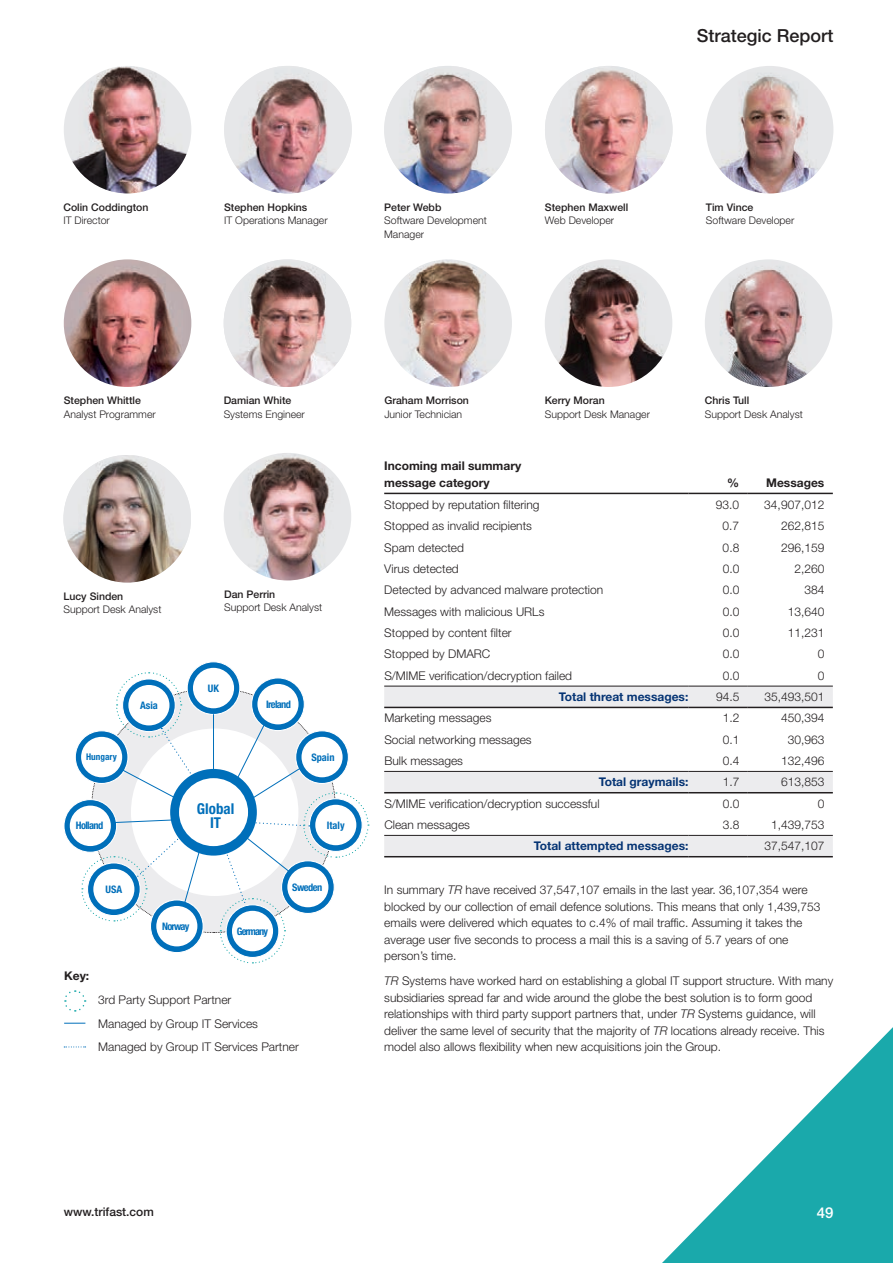
<style>
.page{position:relative;width:893px;height:1263px;background:#fff}
.page>*{position:absolute;margin:0;border:0;box-sizing:border-box;transform-origin:0 0}
.t1{font:500 18px "Helvetica Neue LT Std";color:#231f20}
.t2{font:700 condensed 15px/13.8px "Helvetica Neue LT Std";color:#006fba;text-align:center}
.t3{font:500 15px "Helvetica Neue LT Std";color:#fff}
.t4{font:300 12px/16.5px "Helvetica Neue LT Std";color:#231f20}
.t5{font:700 12px "Helvetica Neue LT Std";color:#053474}
.t6{font:700 12px/17.1px "Helvetica Neue LT Std";color:#231f20}
.t7{font:500 12px "Helvetica Neue LT Std";color:#231f20}
.t8{font:300 10.5px/13.5px "Helvetica Neue LT Std";color:#231f20}
.t9{font:500 10.5px "Helvetica Neue LT Std";color:#231f20}
.t10{font:700 condensed 10.35px "Helvetica Neue LT Std";letter-spacing:-.06em;color:#006fba}
.t11{font:700 condensed 10.35px "Helvetica Neue LT Std";letter-spacing:-.09em;color:#006fba}
.t12{font:700 condensed 9.15px "Helvetica Neue LT Std";color:#006fba}
.s1{font-style:italic}
</style>
<div class="page">
<svg style="left:662px;top:1027px;width:231px;height:236px"></svg>
<svg style="left:64px;top:661px;width:305px;height:303px"></svg>
<svg style="left:64px;top:1023px;width:21px;height:1px"></svg>
<svg style="left:64px;top:1046px;width:22px;height:1px"></svg>
<svg style="left:64px;top:990px;width:22px;height:22px"></svg>
<img style="left:545px;top:259px;width:127px;height:128px;border-radius:64px">
<img style="left:64px;top:259px;width:127px;height:128px;border-radius:64px">
<img style="left:384px;top:259px;width:128px;height:128px;border-radius:64px">
<img style="left:706px;top:66px;width:127px;height:127px;border-radius:64px">
<img style="left:705px;top:259px;width:127px;height:128px;border-radius:64px">
<img style="left:384px;top:66px;width:128px;height:127px;border-radius:64px">
<img style="left:224px;top:66px;width:128px;height:127px;border-radius:64px">
<img style="left:545px;top:66px;width:127px;height:127px;border-radius:64px">
<img style="left:63px;top:455px;width:128px;height:128px;border-radius:64px">
<img style="left:64px;top:66px;width:127px;height:127px;border-radius:64px">
<img style="left:224px;top:259px;width:127px;height:128px;border-radius:64px">
<img style="left:224px;top:453px;width:127px;height:127px;border-radius:64px">
<svg style="left:384px;top:687px;width:449px;height:169px"></svg>
<hr style="left:384px;top:856px;width:304px;height:1px;background:#231f20">
<hr style="left:688px;top:856px;width:60px;height:1px;background:#231f20">
<hr style="left:748px;top:856px;width:85px;height:1px;background:#231f20">
<hr style="left:384px;top:835px;width:304px;height:1px;background:#231f20">
<hr style="left:688px;top:835px;width:60px;height:1px;background:#231f20">
<hr style="left:748px;top:835px;width:85px;height:1px;background:#231f20">
<hr style="left:384px;top:792px;width:304px;height:1px;background:#231f20">
<hr style="left:688px;top:792px;width:60px;height:1px;background:#231f20">
<hr style="left:748px;top:792px;width:85px;height:1px;background:#231f20">
<hr style="left:384px;top:771px;width:304px;height:1px;background:#231f20">
<hr style="left:688px;top:771px;width:60px;height:1px;background:#231f20">
<hr style="left:748px;top:771px;width:85px;height:1px;background:#231f20">
<hr style="left:384px;top:707px;width:304px;height:1px;background:#231f20">
<hr style="left:688px;top:707px;width:60px;height:1px;background:#231f20">
<hr style="left:748px;top:707px;width:85px;height:1px;background:#231f20">
<hr style="left:384px;top:686px;width:304px;height:1px;background:#231f20">
<hr style="left:688px;top:686px;width:60px;height:1px;background:#231f20">
<hr style="left:748px;top:686px;width:85px;height:1px;background:#231f20">
<hr style="left:384px;top:493px;width:304px;height:1px;background:#231f20">
<hr style="left:688px;top:493px;width:60px;height:1px;background:#231f20">
<hr style="left:748px;top:493px;width:85px;height:1px;background:#231f20">
<h1 class="t1" style="left:697px;top:24px;width:138px">Strategic Report</h1>
<p class="t9" style="left:63px;top:201px;width:86px">Colin Coddington</p>
<p class="t8" style="left:63px;top:213px;width:48px">IT Director</p>
<p class="t9" style="left:224px;top:201px;width:85px">Stephen Hopkins</p>
<p class="t8" style="left:224px;top:213px;width:105px">IT Operations Manager</p>
<p class="t9" style="left:384px;top:201px;width:59px">Peter Webb</p>
<p class="t8" style="left:384px;top:213px;width:104px">Software Development<br>Manager</p>
<p class="t9" style="left:545px;top:201px;width:85px">Stephen Maxwell</p>
<p class="t8" style="left:545px;top:213px;width:71px">Web Developer</p>
<p class="t9" style="left:706px;top:201px;width:49px">Tim Vince</p>
<p class="t8" style="left:706px;top:213px;width:90px">Software Developer</p>
<p class="t9" style="left:64px;top:394px;width:79px">Stephen Whittle</p>
<p class="t8" style="left:64px;top:407px;width:93px">Analyst Programmer</p>
<p class="t9" style="left:224px;top:394px;width:69px">Damian White</p>
<p class="t8" style="left:224px;top:407px;width:83px">Systems Engineer</p>
<p class="t9" style="left:63px;top:590px;width:61px">Lucy Sinden</p>
<p class="t8" style="left:63px;top:602px;width:100px">Support Desk Analyst</p>
<p class="t9" style="left:224px;top:588px;width:53px">Dan Perrin</p>
<p class="t8" style="left:224px;top:600px;width:100px">Support Desk Analyst</p>
<p class="t10" style="left:208px;top:682px;width:13px">UK</p>
<p class="t10" style="left:140px;top:699px;width:19px">Asia</p>
<p class="t10" style="left:266px;top:698px;width:27px">Ireland</p>
<p class="t12" style="left:86px;top:752px;width:32px">Hungary</p>
<p class="t10" style="left:311px;top:751px;width:25px">Spain</p>
<p class="t10" style="left:76px;top:819px;width:29px">Holland</p>
<p class="t2" style="left:197px;top:802px;width:39px">Global<br>IT</p>
<p class="t10" style="left:327px;top:819px;width:19px">Italy</p>
<p class="t10" style="left:106px;top:883px;width:18px">USA</p>
<p class="t10" style="left:292px;top:881px;width:32px">Sweden</p>
<p class="t10" style="left:162px;top:920px;width:29px">Norway</p>
<p class="t11" style="left:237px;top:925px;width:33px">Germany</p>
<p class="t6" style="left:64px;top:967px;width:27px">Key:</p>
<p class="t4" style="left:98px;top:988px;width:202px;line-height:23.5px">3rd Party Support Partner<br>Managed by Group IT Services<br>Managed by Group IT Services Partner</p>
<p class="t9" style="left:384px;top:394px;width:86px">Graham Morrison</p>
<p class="t8" style="left:384px;top:407px;width:79px">Junior Technician</p>
<p class="t6" style="left:384px;top:457px;width:139px">Incoming mail summary message category</p>
<p class="t9" style="left:545px;top:394px;width:61px">Kerry Moran</p>
<p class="t8" style="left:545px;top:407px;width:107px">Support Desk Manager</p>
<p class="t9" style="left:705px;top:394px;width:46px">Chris Tull</p>
<p class="t8" style="left:705px;top:407px;width:100px">Support Desk Analyst</p>
<p class="t6" style="left:727px;top:474px;width:13px">%</p>
<p class="t6" style="left:766px;top:474px;width:60px">Messages</p>
<p class="t4" style="left:384px;top:496px;width:157px">Stopped by reputation filtering</p>
<p class="t4" style="left:716px;top:496px;width:25px">93.0</p>
<p class="t4" style="left:764px;top:496px;width:62px">34,907,012</p>
<p class="t4" style="left:384px;top:518px;width:149px">Stopped as invalid recipients</p>
<p class="t4" style="left:723px;top:518px;width:18px">0.7</p>
<p class="t4" style="left:781px;top:518px;width:45px">262,815</p>
<p class="t4" style="left:384px;top:539px;width:81px">Spam detected</p>
<p class="t4" style="left:723px;top:539px;width:18px">0.8</p>
<p class="t4" style="left:781px;top:539px;width:45px">296,159</p>
<p class="t4" style="left:384px;top:560px;width:76px">Virus detected</p>
<p class="t4" style="left:723px;top:560px;width:18px">0.0</p>
<p class="t4" style="left:794px;top:560px;width:32px">2,260</p>
<p class="t4" style="left:384px;top:582px;width:220px">Detected by advanced malware protection</p>
<p class="t4" style="left:723px;top:582px;width:18px">0.0</p>
<p class="t4" style="left:804px;top:582px;width:22px">384</p>
<p class="t4" style="left:384px;top:603px;width:162px">Messages with malicious URLs</p>
<p class="t4" style="left:723px;top:603px;width:18px">0.0</p>
<p class="t4" style="left:788px;top:603px;width:38px">13,640</p>
<p class="t4" style="left:384px;top:624px;width:129px">Stopped by content filter</p>
<p class="t4" style="left:723px;top:624px;width:18px">0.0</p>
<p class="t4" style="left:788px;top:624px;width:38px">11,231</p>
<p class="t4" style="left:384px;top:646px;width:108px">Stopped by DMARC</p>
<p class="t4" style="left:723px;top:646px;width:18px">0.0</p>
<p class="t4" style="left:818px;top:646px;width:8px">0</p>
<p class="t4" style="left:384px;top:667px;width:189px">S/MIME verification/decryption failed</p>
<p class="t4" style="left:723px;top:667px;width:18px">0.0</p>
<p class="t4" style="left:818px;top:667px;width:8px">0</p>
<p class="t5" style="left:559px;top:689px;width:131px">Total threat messages:</p>
<p class="t4" style="left:716px;top:688px;width:25px">94.5</p>
<p class="t4" style="left:764px;top:688px;width:62px">35,493,501</p>
<p class="t4" style="left:384px;top:710px;width:109px">Marketing messages</p>
<p class="t4" style="left:723px;top:710px;width:18px">1.2</p>
<p class="t4" style="left:781px;top:710px;width:45px">450,394</p>
<p class="t4" style="left:384px;top:731px;width:149px">Social networking messages</p>
<p class="t4" style="left:723px;top:731px;width:18px">0.1</p>
<p class="t4" style="left:788px;top:731px;width:38px">30,963</p>
<p class="t4" style="left:384px;top:752px;width:80px">Bulk messages</p>
<p class="t4" style="left:723px;top:752px;width:18px">0.4</p>
<p class="t4" style="left:781px;top:752px;width:45px">132,496</p>
<p class="t5" style="left:599px;top:775px;width:91px">Total graymails:</p>
<p class="t4" style="left:723px;top:773px;width:18px">1.7</p>
<p class="t4" style="left:781px;top:773px;width:45px">613,853</p>
<p class="t4" style="left:384px;top:795px;width:217px">S/MIME verification/decryption successful</p>
<p class="t4" style="left:723px;top:795px;width:18px">0.0</p>
<p class="t4" style="left:818px;top:795px;width:8px">0</p>
<p class="t4" style="left:384px;top:816px;width:87px">Clean messages</p>
<p class="t4" style="left:723px;top:816px;width:18px">3.8</p>
<p class="t4" style="left:771px;top:816px;width:55px">1,439,753</p>
<p class="t5" style="left:534px;top:839px;width:156px">Total attempted messages:</p>
<p class="t4" style="left:764px;top:837px;width:62px">37,547,107</p>
<p class="t4" style="left:384px;top:881px;width:438px">In summary <span class="s1">TR</span> have received 37,547,107 emails in the last year. 36,107,354 were blocked by our collection of email defence solutions. This means that only 1,439,753 emails were delivered which equates to c.4% of mail traffic. Assuming it takes the average user five seconds to process a mail this is a saving of 5.7 years of one person’s time.</p>
<p class="t4" style="left:384px;top:972px;width:451px"><span class="s1">TR</span> Systems have worked hard on establishing a global IT support structure. With many subsidiaries spread far and wide around the globe the best solution is to form good relationships with third party support partners that, under <span class="s1">TR</span> Systems guidance, will deliver the same level of security that the majority of <span class="s1">TR</span> locations already receive. This model also allows flexibility when new acquisitions join the Group.</p>
<p class="t7" style="left:64px;top:1205px;width:92px">www.trifast.com</p>
<p class="t3" style="left:817px;top:1204px;width:18px">49</p>
</div>
